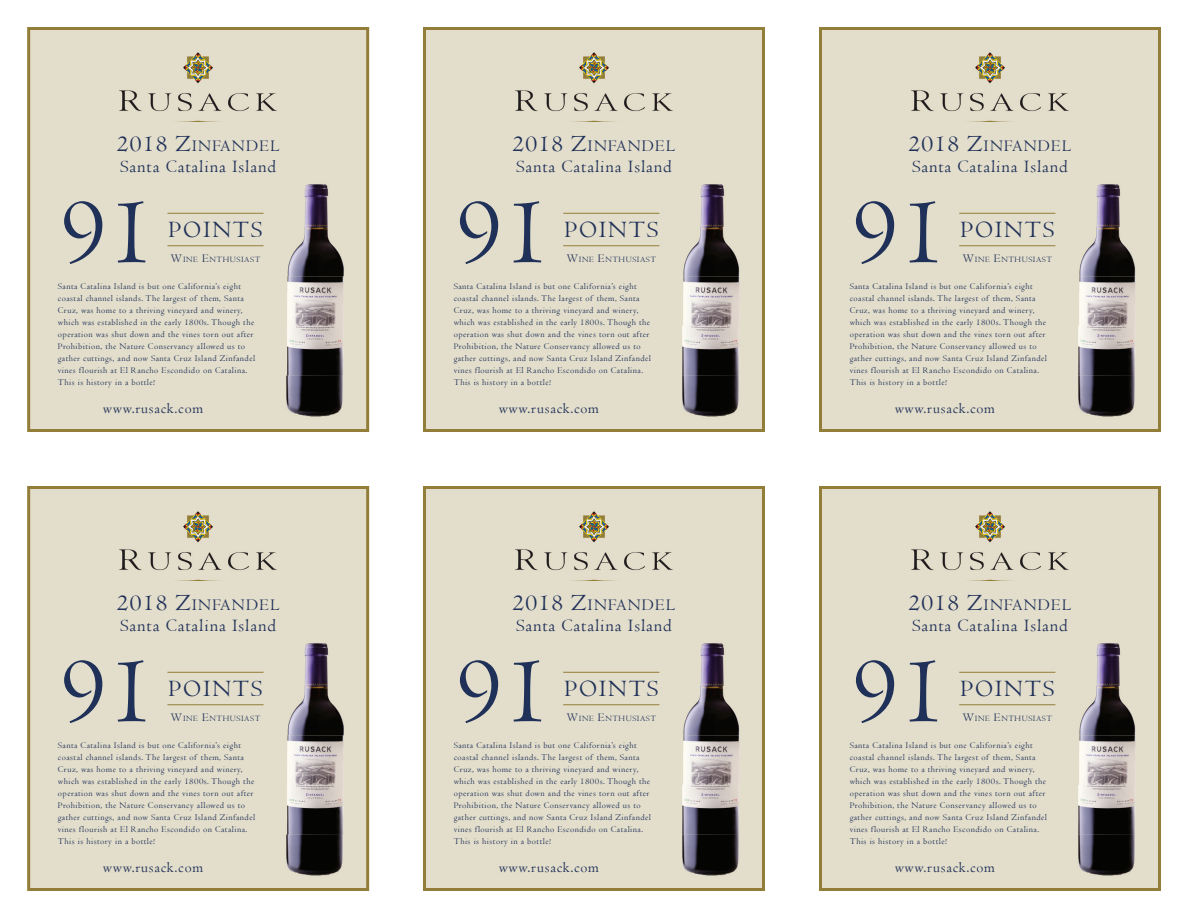
<style>
.page{position:relative;width:1188px;height:918px;background:#fff}
.page>*{position:absolute;margin:0;border:0;box-sizing:border-box;transform-origin:0 0}
.t1{font:96.75px "Centaur";color:#203159}
.t2{font:24.3px "Centaur";letter-spacing:.07em;color:#203159}
.t3{font:18px "Centaur";letter-spacing:.05em;color:#203159}
.t4{font:16.8px "Centaur";letter-spacing:.07em;color:#203159}
.t5{font:15px "Centaur";letter-spacing:.05em;color:#203159}
.t6{font:9px/12px "Centaur";letter-spacing:.05em;color:#203159}
.t7{font:8.4px "Centaur";letter-spacing:.07em;color:#203159}
.s1{font-size:24px}
.s2{font-size:12px}
</style>
<div class="page">
<div style="left:29px;top:28px;width:339px;height:402px;background:#e3decb"></div>
<div style="left:27px;top:27px;width:342px;height:405px;border:3px solid #937e39"></div>
<div style="left:29px;top:488px;width:339px;height:402px;background:#e3decb"></div>
<div style="left:27px;top:486px;width:342px;height:405px;border:3px solid #937e39"></div>
<div style="left:423px;top:27px;width:342px;height:405px;background:#e3decb"></div>
<div style="left:423px;top:486px;width:342px;height:405px;background:#e3decb"></div>
<div style="left:820px;top:28px;width:340px;height:402px;background:#e3decb"></div>
<div style="left:819px;top:27px;width:342px;height:405px;border:3px solid #937e39"></div>
<div style="left:820px;top:488px;width:340px;height:402px;background:#e3decb"></div>
<div style="left:819px;top:486px;width:342px;height:405px;border:3px solid #937e39"></div>
<img style="left:119px;top:52px;width:158px;height:70px">
<img style="left:119px;top:511px;width:158px;height:70px">
<img style="left:515px;top:51px;width:158px;height:71px">
<img style="left:515px;top:510px;width:158px;height:71px">
<img style="left:911px;top:52px;width:158px;height:70px">
<img style="left:911px;top:511px;width:158px;height:70px">
<img style="left:286px;top:184px;width:58px;height:233px">
<img style="left:286px;top:643px;width:58px;height:233px">
<img style="left:666px;top:178px;width:91px;height:247px">
<img style="left:666px;top:637px;width:91px;height:247px">
<img style="left:1078px;top:184px;width:58px;height:233px">
<img style="left:1078px;top:643px;width:58px;height:233px">
<hr style="left:167px;top:213px;width:97px;height:1px;background:#937e39">
<hr style="left:167px;top:672px;width:97px;height:1px;background:#937e39">
<hr style="left:563px;top:213px;width:96px;height:1px;background:#937e39">
<hr style="left:563px;top:672px;width:96px;height:1px;background:#937e39">
<hr style="left:959px;top:213px;width:96px;height:1px;background:#937e39">
<hr style="left:959px;top:672px;width:96px;height:1px;background:#937e39">
<hr style="left:167px;top:245px;width:97px;height:1px;background:#937e39">
<hr style="left:167px;top:704px;width:97px;height:1px;background:#937e39">
<hr style="left:563px;top:245px;width:96px;height:1px;background:#937e39">
<hr style="left:563px;top:704px;width:96px;height:1px;background:#937e39">
<hr style="left:959px;top:245px;width:96px;height:1px;background:#937e39">
<hr style="left:959px;top:704px;width:96px;height:1px;background:#937e39">
<h3 class="t4" style="left:117px;top:136px;width:164px"><span class="s1">2018 Z</span>INFANDEL</h3>
<h3 class="t3" style="left:120px;top:156px;width:157px">Santa Catalina Island</h3>
<h3 class="t4" style="left:513px;top:136px;width:164px"><span class="s1">2018 Z</span>INFANDEL</h3>
<h3 class="t3" style="left:516px;top:156px;width:157px">Santa Catalina Island</h3>
<h3 class="t4" style="left:909px;top:136px;width:164px"><span class="s1">2018 Z</span>INFANDEL</h3>
<h3 class="t3" style="left:912px;top:156px;width:157px">Santa Catalina Island</h3>
<h1 class="t1" style="left:60px;top:174px;width:96px">91</h1>
<h2 class="t2" style="left:169px;top:215px;width:95px">POINTS</h2>
<p class="t7" style="left:171px;top:254px;width:91px"><span class="s2">W</span>INE <span class="s2">E</span>NTHUSIAST</p>
<h1 class="t1" style="left:456px;top:174px;width:96px">91</h1>
<h2 class="t2" style="left:564px;top:215px;width:95px">POINTS</h2>
<p class="t7" style="left:566px;top:254px;width:91px"><span class="s2">W</span>INE <span class="s2">E</span>NTHUSIAST</p>
<h1 class="t1" style="left:852px;top:174px;width:96px">91</h1>
<h2 class="t2" style="left:960px;top:215px;width:95px">POINTS</h2>
<p class="t7" style="left:962px;top:254px;width:91px"><span class="s2">W</span>INE <span class="s2">E</span>NTHUSIAST</p>
<p class="t6" style="left:58px;top:280px;width:199px">Santa Catalina Island is but one California’s eight coastal channel islands. The largest of them, Santa Cruz, was home to a thriving vineyard and winery, which was established in the early 1800s. Though the operation was shut down and the vines torn out after Prohibition, the Nature Conservancy allowed us to gather cuttings, and now Santa Cruz Island Zinfandel vines flourish at El Rancho Escondido on Catalina.<br>This is history in a bottle!</p>
<p class="t6" style="left:454px;top:280px;width:199px">Santa Catalina Island is but one California’s eight coastal channel islands. The largest of them, Santa Cruz, was home to a thriving vineyard and winery, which was established in the early 1800s. Though the operation was shut down and the vines torn out after Prohibition, the Nature Conservancy allowed us to gather cuttings, and now Santa Cruz Island Zinfandel vines flourish at El Rancho Escondido on Catalina.<br>This is history in a bottle!</p>
<p class="t6" style="left:850px;top:280px;width:199px">Santa Catalina Island is but one California’s eight coastal channel islands. The largest of them, Santa Cruz, was home to a thriving vineyard and winery, which was established in the early 1800s. Though the operation was shut down and the vines torn out after Prohibition, the Nature Conservancy allowed us to gather cuttings, and now Santa Cruz Island Zinfandel vines flourish at El Rancho Escondido on Catalina.<br>This is history in a bottle!</p>
<h3 class="t5" style="left:103px;top:399px;width:102px">www.rusack.com</h3>
<h3 class="t5" style="left:499px;top:399px;width:102px">www.rusack.com</h3>
<h3 class="t5" style="left:895px;top:399px;width:102px">www.rusack.com</h3>
<h3 class="t4" style="left:117px;top:595px;width:164px"><span class="s1">2018 Z</span>INFANDEL</h3>
<h3 class="t3" style="left:120px;top:615px;width:157px">Santa Catalina Island</h3>
<h3 class="t4" style="left:513px;top:595px;width:164px"><span class="s1">2018 Z</span>INFANDEL</h3>
<h3 class="t3" style="left:516px;top:615px;width:157px">Santa Catalina Island</h3>
<h3 class="t4" style="left:909px;top:595px;width:164px"><span class="s1">2018 Z</span>INFANDEL</h3>
<h3 class="t3" style="left:912px;top:615px;width:157px">Santa Catalina Island</h3>
<h1 class="t1" style="left:60px;top:633px;width:96px">91</h1>
<h2 class="t2" style="left:169px;top:674px;width:95px">POINTS</h2>
<p class="t7" style="left:171px;top:713px;width:91px"><span class="s2">W</span>INE <span class="s2">E</span>NTHUSIAST</p>
<h1 class="t1" style="left:456px;top:633px;width:96px">91</h1>
<h2 class="t2" style="left:564px;top:674px;width:95px">POINTS</h2>
<p class="t7" style="left:566px;top:713px;width:91px"><span class="s2">W</span>INE <span class="s2">E</span>NTHUSIAST</p>
<h1 class="t1" style="left:852px;top:633px;width:96px">91</h1>
<h2 class="t2" style="left:960px;top:674px;width:95px">POINTS</h2>
<p class="t7" style="left:962px;top:713px;width:91px"><span class="s2">W</span>INE <span class="s2">E</span>NTHUSIAST</p>
<p class="t6" style="left:58px;top:739px;width:199px">Santa Catalina Island is but one California’s eight coastal channel islands. The largest of them, Santa Cruz, was home to a thriving vineyard and winery, which was established in the early 1800s. Though the operation was shut down and the vines torn out after Prohibition, the Nature Conservancy allowed us to gather cuttings, and now Santa Cruz Island Zinfandel vines flourish at El Rancho Escondido on Catalina.<br>This is history in a bottle!</p>
<p class="t6" style="left:454px;top:739px;width:199px">Santa Catalina Island is but one California’s eight coastal channel islands. The largest of them, Santa Cruz, was home to a thriving vineyard and winery, which was established in the early 1800s. Though the operation was shut down and the vines torn out after Prohibition, the Nature Conservancy allowed us to gather cuttings, and now Santa Cruz Island Zinfandel vines flourish at El Rancho Escondido on Catalina.<br>This is history in a bottle!</p>
<p class="t6" style="left:850px;top:739px;width:199px">Santa Catalina Island is but one California’s eight coastal channel islands. The largest of them, Santa Cruz, was home to a thriving vineyard and winery, which was established in the early 1800s. Though the operation was shut down and the vines torn out after Prohibition, the Nature Conservancy allowed us to gather cuttings, and now Santa Cruz Island Zinfandel vines flourish at El Rancho Escondido on Catalina.<br>This is history in a bottle!</p>
<h3 class="t5" style="left:103px;top:858px;width:102px">www.rusack.com</h3>
<h3 class="t5" style="left:499px;top:858px;width:102px">www.rusack.com</h3>
<h3 class="t5" style="left:895px;top:858px;width:102px">www.rusack.com</h3>
</div>
